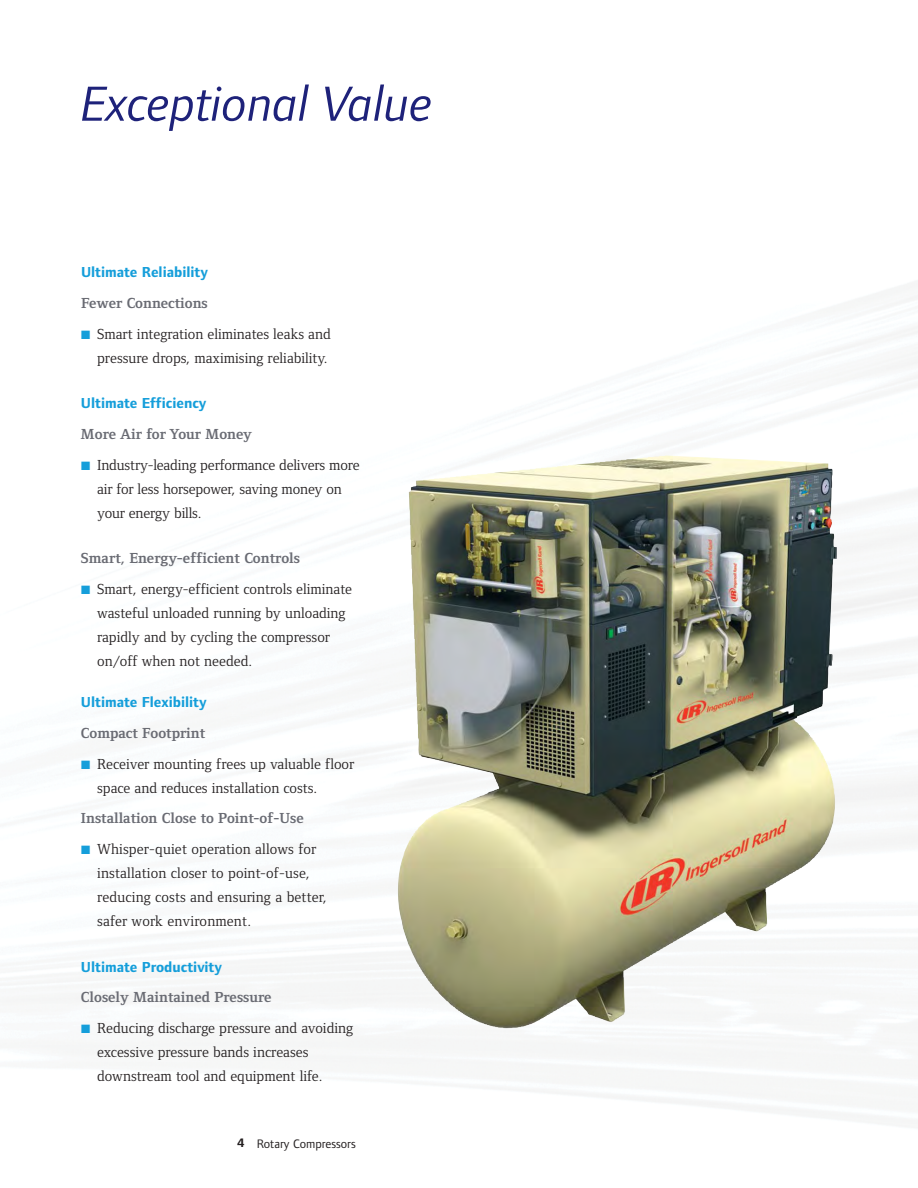
<style>
.page{position:relative;width:918px;height:1188px;background:#fff}
.page>*{position:absolute;margin:0;border:0;box-sizing:border-box;transform-origin:0 0}
.t1{font:italic 51px "Foundry Form Sans";color:#1e227a}
.t2{font:15px/24px "Foundry Form Serif Book OSF";color:#231f20}
.t3{font:15px "Foundry Form Serif Bold OSF";color:#696b73}
.t4{font:700 15px "Foundry Form Sans";color:#159eda}
.t5{font:12.75px "Foundry Form Sans";color:#231f20}
.s1{color:#159eda}
.s2{font-weight:700}
</style>
<div class="page">
<img style="left:26px;top:295px;width:892px;height:822px">
<img style="left:794px;top:463px;width:43px;height:378px">
<h1 class="t1" style="left:81px;top:84px;width:353px">Exceptional Value</h1>
<p class="t4" style="left:81px;top:266px;width:128px">Ultimate Reliability</p>
<p class="t3" style="left:81px;top:297px;width:128px">Fewer Connections</p>
<p class="t2" style="left:81px;top:323px;width:251px;text-align:right"><span class="s1">■</span> Smart integration eliminates leaks and pressure drops, maximising reliability.</p>
<p class="t4" style="left:81px;top:398px;width:127px">Ultimate Efficiency</p>
<p class="t3" style="left:81px;top:428px;width:173px">More Air for Your Money</p>
<p class="t2" style="left:97px;top:454px;width:264px;text-indent:-16px"><span class="s1">■</span> Industry-leading performance delivers more air for less horsepower, saving money on your energy bills.</p>
<p class="t3" style="left:81px;top:553px;width:220px">Smart, Energy-efficient Controls</p>
<p class="t2" style="left:97px;top:578px;width:256px;text-indent:-16px"><span class="s1">■</span> Smart, energy-efficient controls eliminate wasteful unloaded running by unloading rapidly and by cycling the compressor on/off when not needed.</p>
<p class="t4" style="left:81px;top:697px;width:127px">Ultimate Flexibility</p>
<p class="t3" style="left:81px;top:727px;width:126px">Compact Footprint</p>
<p class="t2" style="left:97px;top:753px;width:259px;text-indent:-16px"><span class="s1">■</span> Receiver mounting frees up valuable floor space and reduces installation costs.</p>
<p class="t3" style="left:81px;top:813px;width:224px">Installation Close to Point-of-Use</p>
<p class="t2" style="left:97px;top:838px;width:231px;text-indent:-16px"><span class="s1">■</span> Whisper-quiet operation allows for installation closer to point-of-use, reducing costs and ensuring a better, safer work environment.</p>
<p class="t4" style="left:81px;top:961px;width:143px">Ultimate Productivity</p>
<p class="t3" style="left:81px;top:992px;width:192px">Closely Maintained Pressure</p>
<p class="t2" style="left:97px;top:1018px;width:258px;text-indent:-16px"><span class="s1">■</span> Reducing discharge pressure and avoiding excessive pressure bands increases downstream tool and equipment life.</p>
<p class="t5" style="left:238px;top:1139px;width:120px"><span class="s2">4</span> Rotary Compressors</p>
</div>
